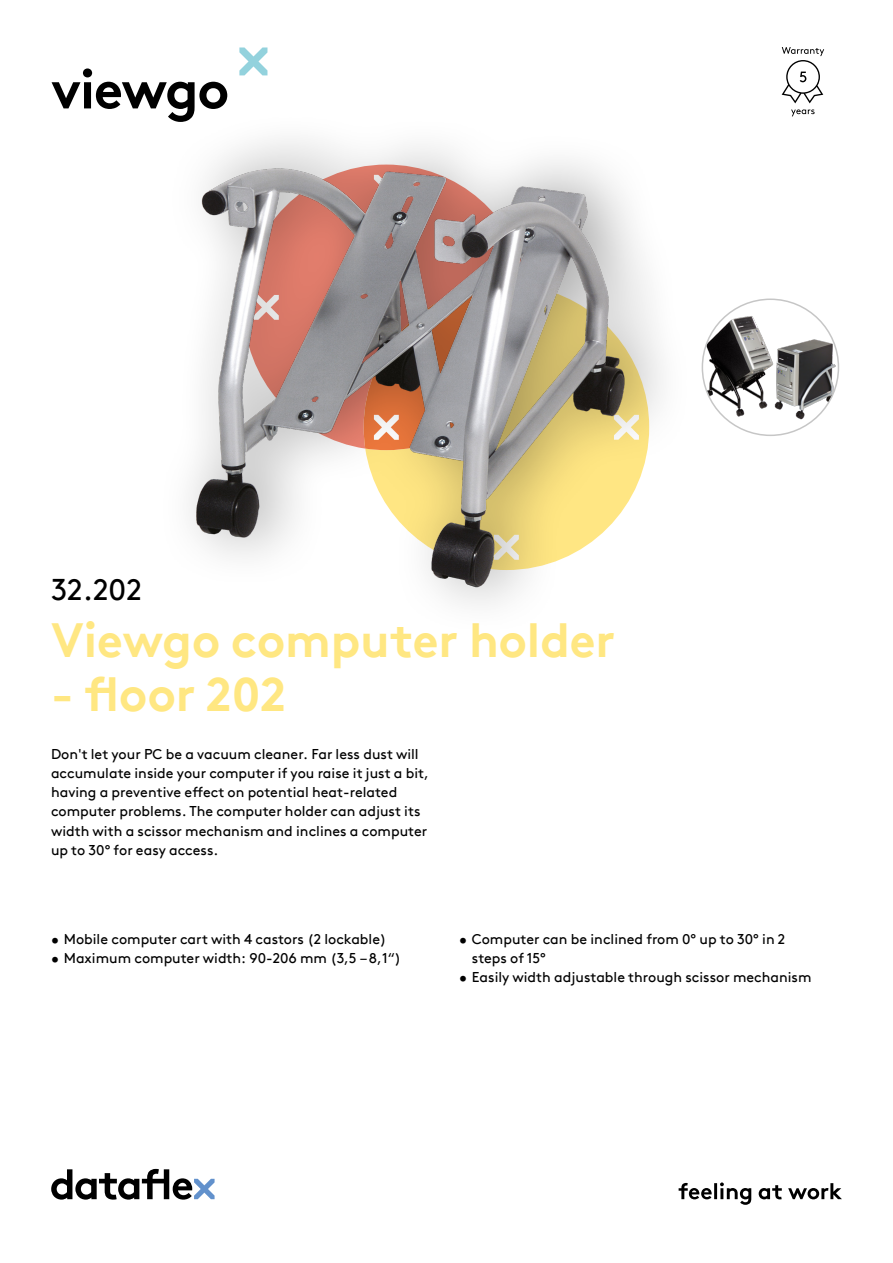
<style>
.page{position:relative;width:893px;height:1263px;background:#fff}
.page>*{position:absolute;margin:0;border:0;box-sizing:border-box;transform-origin:0 0}
.hoofdstuk{font:700 54px "Brown Pro TT";letter-spacing:-.02em;color:#000}
.productnaam{font:700 48px "Brown Pro TT";color:#ffe782}
.productnummer{font:30px "Brown Pro TT";color:#000}
.omschrijving{font:14.25px/19.2px "Brown Pro TT";color:#000}
</style>
<div class="page">
<svg style="left:51px;top:1169px;width:164px;height:30px"></svg>
<svg style="left:679px;top:1182px;width:163px;height:23px"></svg>
<svg style="left:239px;top:47px;width:28px;height:28px"></svg>
<img style="left:702px;top:313px;width:136px;height:109px">
<img style="left:189px;top:139px;width:452px;height:466px">
<svg style="left:782px;top:47px;width:42px;height:56px"></svg>
<svg style="left:791px;top:109px;width:24px;height:7px"></svg>
<p class="hoofdstuk" style="left:51px;top:46px;width:180px">viewgo</p>
<p class="productnummer" style="left:51px;top:566px;width:92px">32.202</p>
<p class="productnaam" style="left:51px;top:601px;width:566px">Viewgo computer holder</p>
<p class="productnaam" style="left:51px;top:655px;width:237px">- floor 202</p>
<p class="omschrijving" style="left:51px;top:743px;width:379px">Don't let your PC be a vacuum cleaner. Far less dust will accumulate inside your computer if you raise it just a bit, having a preventive effect on potential heat-related computer problems. The computer holder can adjust its width with a scissor mechanism and inclines a computer up to 30° for easy access.</p>
<p class="omschrijving" style="left:51px;top:928px;width:337px">• Mobile computer cart with 4 castors (2 lockable)</p>
<p class="omschrijving" style="left:51px;top:947px;width:352px">• Maximum computer width: 90-206 mm (3,5 – 8,1“)</p>
<p class="omschrijving" style="left:472px;top:928px;width:315px;text-indent:-13px">• Computer can be inclined from 0° up to 30° in 2 steps of 15°</p>
<p class="omschrijving" style="left:459px;top:966px;width:354px">• Easily width adjustable through scissor mechanism</p>
</div>
